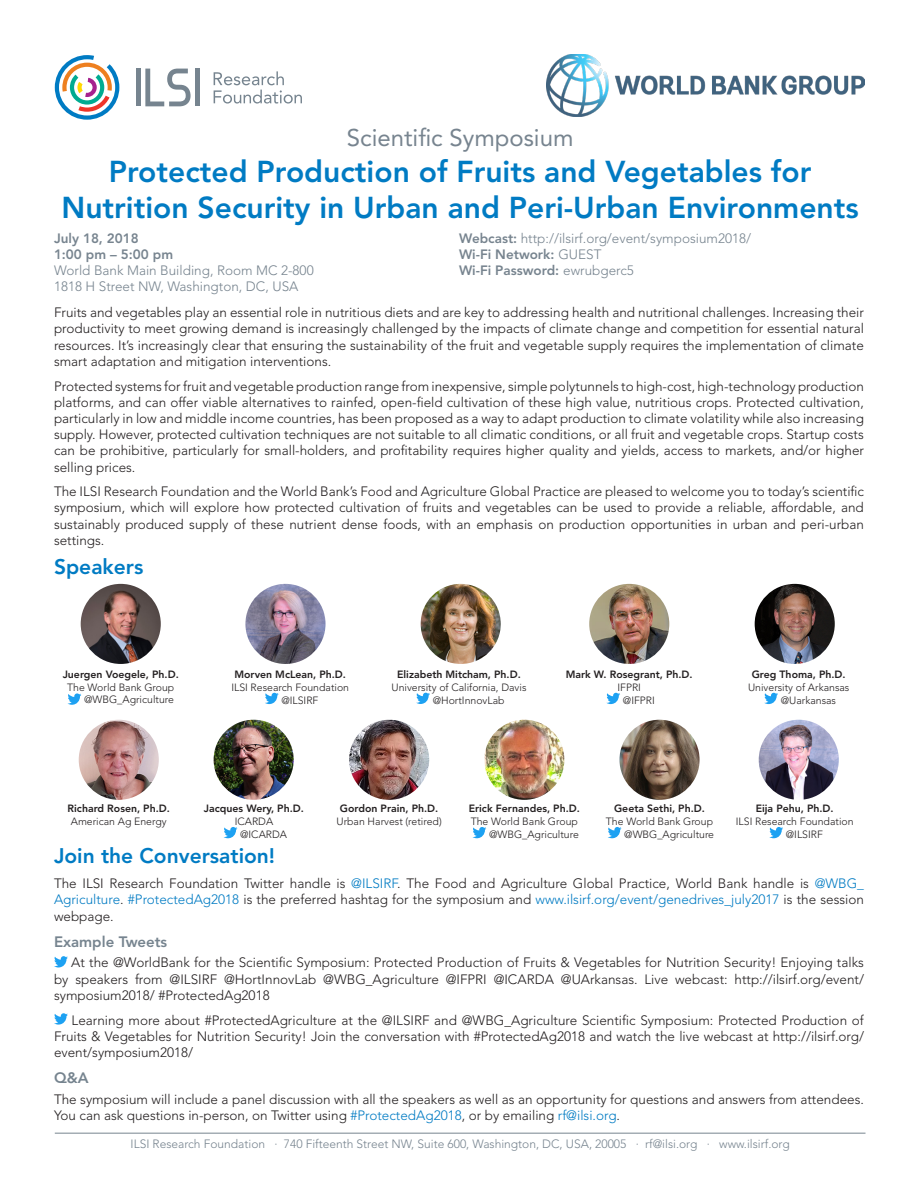
<style>
.page{position:relative;width:918px;height:1188px;background:#fff}
.page>*{position:absolute;margin:0;border:0;box-sizing:border-box;transform-origin:0 0}
.t1{font:800 30px "Avenir LT Std";color:#007bc3}
.Subtitle{font:24px "Avenir LT Std";color:#77848f}
.Header_1{font:800 21px "Avenir LT Std";color:#007bc3}
.Header_2{font:800 15px "Avenir LT Std";color:#76848f}
.Body_Copy{font:300 13.5px/16.2px "Avenir LT Std";color:#231f20;text-align:justify}
.Address_and_Wifi{font:300 13.5px "Avenir LT Std";color:#77848f}
.Address_and_Wifi-2{font:800 13.5px "Avenir LT Std";color:#77848f}
.Date_and_Time{font:800 13.5px "Avenir LT Std";color:#77848f}
.t2{font:300 12px "Avenir LT Std";color:#77848f}
.Affiliation_-_Speake{font:300 10.5px "Avenir LT Std";color:#231f20}
.Name_-_Speakers{font:800 10.5px "Avenir LT Std";color:#231f20}
.s1{font-weight:800}
.s2{font-weight:300}
.s3{color:#007bc3}
</style>
<div class="page">
<img style="left:547px;top:54px;width:318px;height:62px">
<svg style="left:55px;top:55px;width:64px;height:65px"></svg>
<svg style="left:214px;top:71px;width:88px;height:33px"></svg>
<div style="left:136px;top:69px;width:5px;height:37px;background:#76848f"></div>
<div style="left:195px;top:69px;width:5px;height:37px;background:#76848f"></div>
<svg style="left:145px;top:69px;width:46px;height:37px"></svg>
<hr style="left:55px;top:1133px;width:811px;height:1px;background:#77848f">
<svg style="left:67px;top:693px;width:14px;height:12px"></svg>
<svg style="left:265px;top:693px;width:14px;height:11px"></svg>
<svg style="left:416px;top:693px;width:14px;height:11px"></svg>
<svg style="left:769px;top:827px;width:14px;height:11px"></svg>
<svg style="left:606px;top:693px;width:14px;height:11px"></svg>
<svg style="left:608px;top:827px;width:14px;height:11px"></svg>
<svg style="left:764px;top:693px;width:14px;height:11px"></svg>
<svg style="left:224px;top:827px;width:13px;height:11px"></svg>
<svg style="left:472px;top:827px;width:14px;height:11px"></svg>
<img style="left:81px;top:584px;width:80px;height:80px;border-radius:40px">
<img style="left:245px;top:584px;width:81px;height:80px;border-radius:40px">
<img style="left:421px;top:584px;width:80px;height:80px;border-radius:40px">
<img style="left:755px;top:584px;width:80px;height:80px;border-radius:40px">
<img style="left:589px;top:584px;width:80px;height:80px;border-radius:40px">
<img style="left:79px;top:720px;width:80px;height:80px;border-radius:40px">
<img style="left:214px;top:720px;width:80px;height:80px;border-radius:40px">
<img style="left:349px;top:720px;width:80px;height:80px;border-radius:40px">
<img style="left:484px;top:720px;width:80px;height:80px;border-radius:40px">
<img style="left:619px;top:720px;width:81px;height:80px;border-radius:40px">
<img style="left:759px;top:720px;width:80px;height:80px;border-radius:40px">
<svg style="left:54px;top:956px;width:14px;height:11px"></svg>
<svg style="left:54px;top:1013px;width:14px;height:12px"></svg>
<p class="Subtitle" style="left:347px;top:123px;width:228px">Scientific Symposium</p>
<p class="t1" style="left:109px;top:154px;width:704px">Protected Production of Fruits and Vegetables for</p>
<p class="t1" style="left:62px;top:190px;width:799px">Nutrition Security in Urban and Peri-Urban Environments</p>
<p class="Date_and_Time" style="left:54px;top:230px;width:86px">July 18, 2018</p>
<p class="Date_and_Time" style="left:54px;top:246px;width:121px">1:00 pm – 5:00 pm</p>
<p class="Address_and_Wifi" style="left:54px;top:263px;width:261px">World Bank Main Building, Room MC 2-800</p>
<p class="Address_and_Wifi" style="left:54px;top:279px;width:246px">1818 H Street NW, Washington, DC, USA</p>
<p class="Address_and_Wifi" style="left:459px;top:230px;width:294px"><span class="s1">Webcast:</span> http://ilsirf.org/event/symposium2018/</p>
<p class="Address_and_Wifi-2" style="left:459px;top:246px;width:144px">Wi-Fi Network: <span class="s2">GUEST</span></p>
<p class="Address_and_Wifi-2" style="left:459px;top:262px;width:177px">Wi-Fi Password: <span class="s2">ewrubgerc5</span></p>
<p class="Body_Copy" style="left:54px;top:305px;width:811px">Fruits and vegetables play an essential role in nutritious diets and are key to addressing health and nutritional challenges. Increasing their productivity to meet growing demand is increasingly challenged by the impacts of climate change and competition for essential natural resources. It’s increasingly clear that ensuring the sustainability of the fruit and vegetable supply requires the implementation of climate smart adaptation and mitigation interventions.</p>
<p class="Body_Copy" style="left:54px;top:378px;width:812px">Protected systems for fruit and vegetable production range from inexpensive, simple polytunnels to high-cost, high-technology production platforms, and can offer viable alternatives to rainfed, open-field cultivation of these high value, nutritious crops. Protected cultivation, particularly in low and middle income countries, has been proposed as a way to adapt production to climate volatility while also increasing supply. However, protected cultivation techniques are not suitable to all climatic conditions, or all fruit and vegetable crops. Startup costs can be prohibitive, particularly for small-holders, and profitability requires higher quality and yields, access to markets, and/or higher selling prices.</p>
<p class="Body_Copy" style="left:54px;top:484px;width:812px">The ILSI Research Foundation and the World Bank’s Food and Agriculture Global Practice are pleased to welcome you to today’s scientific symposium, which will explore how protected cultivation of fruits and vegetables can be used to provide a reliable, affordable, and sustainably produced supply of these nutrient dense foods, with an emphasis on production opportunities in urban and peri-urban settings.</p>
<p class="Header_1" style="left:54px;top:555px;width:91px">Speakers</p>
<p class="Name_-_Speakers" style="left:63px;top:668px;width:118px">Juergen Voegele, Ph.D.</p>
<p class="Affiliation_-_Speake" style="left:67px;top:681px;width:109px">The World Bank Group</p>
<p class="Affiliation_-_Speake" style="left:84px;top:693px;width:91px">@WBG_Agriculture</p>
<p class="Name_-_Speakers" style="left:234px;top:668px;width:113px">Morven McLean, Ph.D.</p>
<p class="Affiliation_-_Speake" style="left:231px;top:681px;width:119px">ILSI Research Foundation</p>
<p class="Affiliation_-_Speake" style="left:281px;top:694px;width:39px">@ILSIRF</p>
<p class="Name_-_Speakers" style="left:397px;top:668px;width:125px">Elizabeth Mitcham, Ph.D.</p>
<p class="Affiliation_-_Speake" style="left:392px;top:681px;width:136px">University of California, Davis</p>
<p class="Affiliation_-_Speake" style="left:433px;top:694px;width:73px">@HortInnovLab</p>
<p class="Name_-_Speakers" style="left:566px;top:668px;width:128px">Mark W. Rosegrant, Ph.D.</p>
<p class="Affiliation_-_Speake" style="left:617px;top:681px;width:25px">IFPRI</p>
<p class="Affiliation_-_Speake" style="left:623px;top:694px;width:33px">@IFPRI</p>
<p class="Name_-_Speakers" style="left:752px;top:668px;width:95px">Greg Thoma, Ph.D.</p>
<p class="Affiliation_-_Speake" style="left:748px;top:681px;width:103px">University of Arkansas</p>
<p class="Affiliation_-_Speake" style="left:781px;top:694px;width:57px">@Uarkansas</p>
<p class="Name_-_Speakers" style="left:68px;top:802px;width:104px">Richard Rosen, Ph.D.</p>
<p class="Affiliation_-_Speake" style="left:71px;top:815px;width:97px">American Ag Energy</p>
<p class="Name_-_Speakers" style="left:204px;top:802px;width:101px">Jacques Wery, Ph.D.</p>
<p class="Affiliation_-_Speake" style="left:235px;top:815px;width:40px">ICARDA</p>
<p class="Affiliation_-_Speake" style="left:240px;top:828px;width:48px">@ICARDA</p>
<p class="Name_-_Speakers" style="left:340px;top:802px;width:100px">Gordon Prain, Ph.D.</p>
<p class="Affiliation_-_Speake" style="left:337px;top:815px;width:107px">Urban Harvest (retired)</p>
<p class="Name_-_Speakers" style="left:469px;top:802px;width:113px">Erick Fernandes, Ph.D.</p>
<p class="Affiliation_-_Speake" style="left:471px;top:815px;width:109px">The World Bank Group</p>
<p class="Affiliation_-_Speake" style="left:489px;top:828px;width:91px">@WBG_Agriculture</p>
<p class="Name_-_Speakers" style="left:614px;top:802px;width:92px">Geeta Sethi, Ph.D.</p>
<p class="Affiliation_-_Speake" style="left:606px;top:815px;width:109px">The World Bank Group</p>
<p class="Affiliation_-_Speake" style="left:624px;top:828px;width:91px">@WBG_Agriculture</p>
<p class="Name_-_Speakers" style="left:756px;top:802px;width:79px">Eija Pehu, Ph.D.</p>
<p class="Affiliation_-_Speake" style="left:736px;top:815px;width:119px">ILSI Research Foundation</p>
<p class="Affiliation_-_Speake" style="left:786px;top:828px;width:39px">@ILSIRF</p>
<p class="Header_1" style="left:54px;top:844px;width:223px">Join the Conversation!</p>
<p class="Body_Copy" style="left:54px;top:875px;width:812px">The ILSI Research Foundation Twitter handle is <span class="s3">@ILSIRF</span>. The Food and Agriculture Global Practice, World Bank handle is <span class="s3">@WBG_ Agriculture</span>. <span class="s3">#ProtectedAg2018</span> is the preferred hashtag for the symposium and <span class="s3">www.ilsirf.org/event/genedrives_july2017</span> is the session webpage.</p>
<p class="Header_2" style="left:54px;top:933px;width:115px">Example Tweets</p>
<p class="Body_Copy" style="left:54px;top:955px;width:812px;text-indent:17px">At the @WorldBank for the Scientific Symposium: Protected Production of Fruits &amp; Vegetables for Nutrition Security! Enjoying talks by speakers from @ILSIRF @HortInnovLab @WBG_Agriculture @IFPRI @ICARDA @UArkansas. Live webcast: http://ilsirf.org/event/ symposium2018/ #ProtectedAg2018</p>
<p class="Body_Copy" style="left:54px;top:1012px;width:812px;text-indent:18px">Learning more about #ProtectedAgriculture at the @ILSIRF and @WBG_Agriculture Scientific Symposium: Protected Production of Fruits &amp; Vegetables for Nutrition Security! Join the conversation with #ProtectedAg2018 and watch the live webcast at http://ilsirf.org/ event/symposium2018/</p>
<p class="Header_2" style="left:54px;top:1069px;width:36px">Q&amp;A</p>
<p class="Body_Copy" style="left:54px;top:1091px;width:811px">The symposium will include a panel discussion with all the speakers as well as an opportunity for questions and answers from attendees.<br>You can ask questions in-person, on Twitter using <span class="s3">#ProtectedAg2018</span>, or by emailing <span class="s3">rf@ilsi.org</span>.</p>
<p class="t2" style="left:131px;top:1137px;width:661px">ILSI Research Foundation · 740 Fifteenth Street NW, Suite 600, Washington, DC, USA, 20005 · rf@ilsi.org · www.ilsirf.org</p>
</div>
